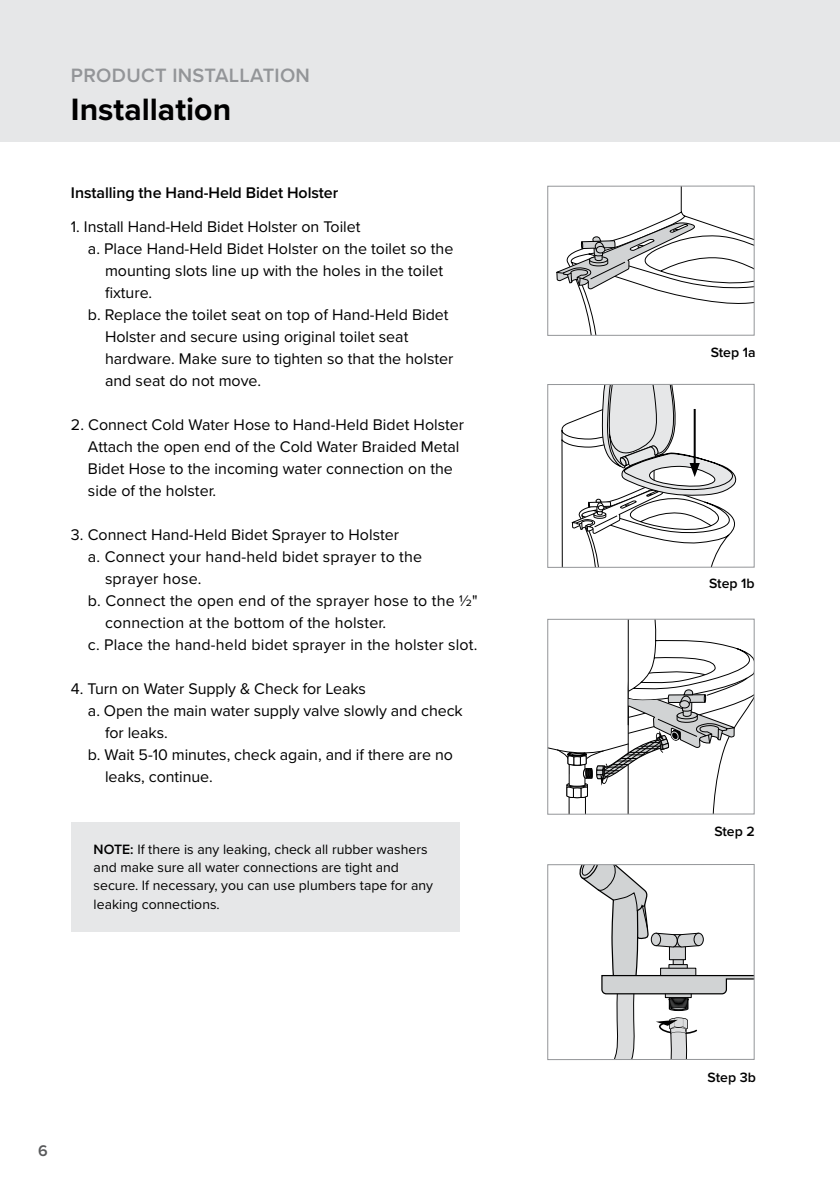
<style>
.page{position:relative;width:840px;height:1191px;background:#fff}
.page>*{position:absolute;margin:0;border:0;box-sizing:border-box;transform-origin:0 0}
.t1{font:700 32px "Proxima Nova";color:#000}
.t2{font:600 20px "Proxima Nova";letter-spacing:.015em;color:#939598}
.t3{font:16px/22px "Proxima Nova";color:#000}
.t4{font:600 16px "Proxima Nova";letter-spacing:-.005em;color:#000}
.t5{font:600 16px "Proxima Nova";color:#58595b}
.t6{font:14px/18px "Proxima Nova";color:#000}
.t7{font:600 14px "Proxima Nova";color:#000}
.s1{font-weight:600}
</style>
<div class="page">
<div style="left:0;top:0;width:839px;height:142px;background:#e6e7e8"></div>
<svg style="left:547px;top:185px;width:207px;height:151px"></svg>
<svg style="left:547px;top:383px;width:207px;height:185px"></svg>
<svg style="left:547px;top:618px;width:207px;height:197px"></svg>
<svg style="left:547px;top:864px;width:207px;height:196px"></svg>
<div style="left:71px;top:822px;width:388px;height:109px;background:#e6e7e8"></div>
<p class="t2" style="left:71px;top:60px;width:240px">PRODUCT INSTALLATION</p>
<h1 class="t1" style="left:71px;top:85px;width:162px">Installation</h1>
<p class="t4" style="left:71px;top:180px;width:269px">Installing the Hand-Held Bidet Holster</p>
<p class="t3" style="left:71px;top:215px;width:291px">1. Install Hand-Held Bidet Holster on Toilet</p>
<p class="t3" style="left:88px;top:237px;width:367px">a. Place Hand-Held Bidet Holster on the toilet so the</p>
<p class="t3" style="left:105px;top:259px;width:339px">mounting slots line up with the holes in the toilet</p>
<p class="t3" style="left:105px;top:281px;width:49px">fixture.</p>
<p class="t3" style="left:88px;top:303px;width:362px">b. Replace the toilet seat on top of Hand-Held Bidet</p>
<p class="t3" style="left:105px;top:325px;width:305px">Holster and secure using original toilet seat</p>
<p class="t3" style="left:105px;top:347px;width:350px">hardware. Make sure to tighten so that the holster</p>
<p class="t3" style="left:105px;top:369px;width:158px">and seat do not move.</p>
<p class="t3" style="left:88px;top:413px;width:377px;text-indent:-17px">2. Connect Cold Water Hose to Hand-Held Bidet Holster Attach the open end of the Cold Water Braided Metal Bidet Hose to the incoming water connection on the side of the holster.</p>
<p class="t3" style="left:71px;top:523px;width:329px">3. Connect Hand-Held Bidet Sprayer to Holster</p>
<p class="t3" style="left:88px;top:545px;width:335px">a. Connect your hand-held bidet sprayer to the</p>
<p class="t3" style="left:105px;top:567px;width:98px">sprayer hose.</p>
<p class="t3" style="left:88px;top:589px;width:391px">b. Connect the open end of the sprayer hose to the ½"</p>
<p class="t3" style="left:105px;top:611px;width:283px">connection at the bottom of the holster.</p>
<p class="t3" style="left:88px;top:633px;width:391px">c. Place the hand-held bidet sprayer in the holster slot.</p>
<p class="t3" style="left:71px;top:677px;width:296px">4. Turn on Water Supply &amp; Check for Leaks</p>
<p class="t3" style="left:88px;top:699px;width:376px">a. Open the main water supply valve slowly and check</p>
<p class="t3" style="left:105px;top:721px;width:64px">for leaks.</p>
<p class="t3" style="left:88px;top:743px;width:366px">b. Wait 5-10 minutes, check again, and if there are no</p>
<p class="t3" style="left:105px;top:765px;width:109px">leaks, continue.</p>
<p class="t6" style="left:94px;top:840px;width:341px"><span class="s1">NOTE:</span> If there is any leaking, check all rubber washers and make sure all water connections are tight and secure. If necessary, you can use plumbers tape for any leaking connections.</p>
<p class="t5" style="left:38px;top:1139px;width:11px">6</p>
<p class="t7" style="left:710px;top:342px;width:46px">Step 1a</p>
<p class="t7" style="left:708px;top:573px;width:47px">Step 1b</p>
<p class="t7" style="left:714px;top:821px;width:42px">Step 2</p>
<p class="t7" style="left:707px;top:1066px;width:50px">Step 3b</p>
</div>
